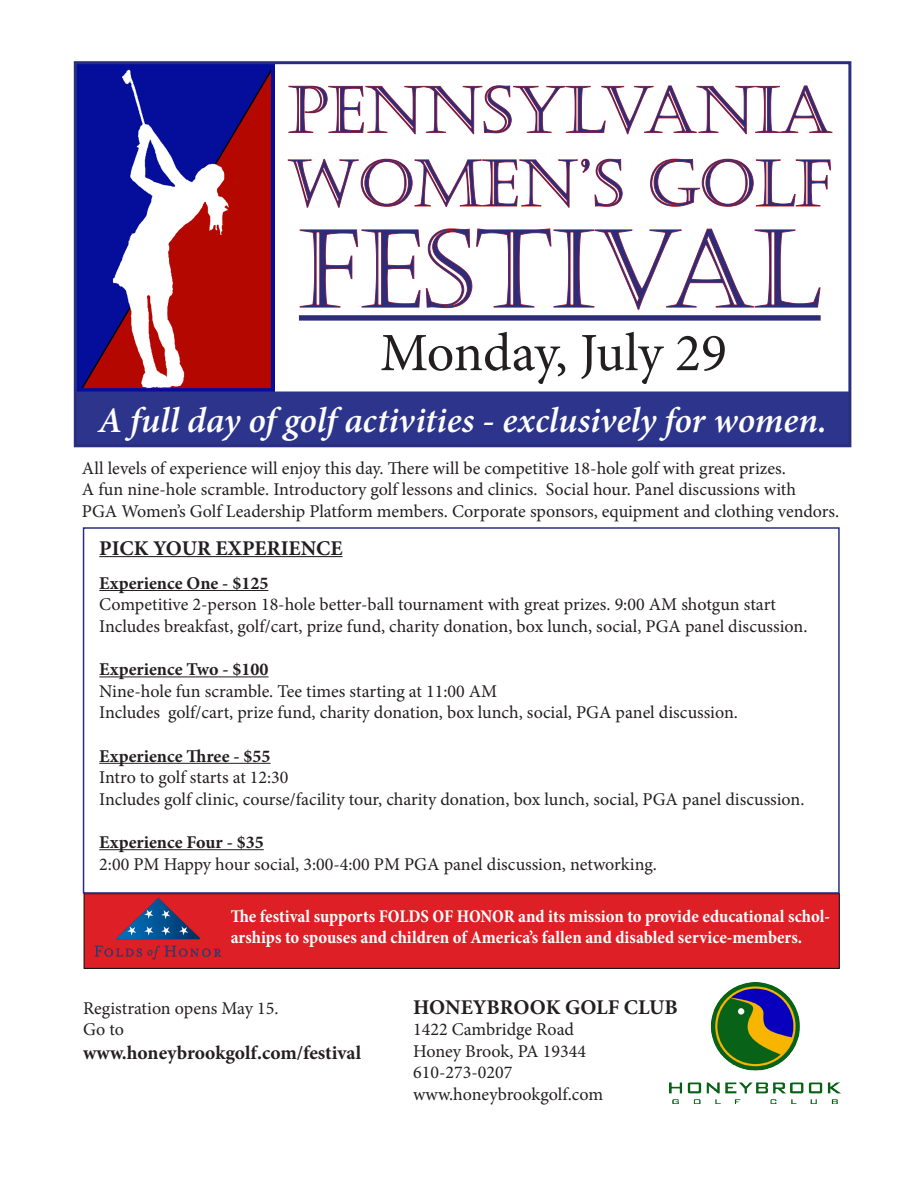
<style>
.page{position:relative;width:918px;height:1188px;background:#fff}
.page>*{position:absolute;margin:0;border:0;box-sizing:border-box;transform-origin:0 0}
.t1{font:108px "Castellar";color:#2e2c78}
.t2{font:64.5px "Castellar";color:#2e2c78}
.t3{font:54px "Minion Pro";letter-spacing:-.005em;color:#231f20}
.t4{font:italic 600 36px "Minion Pro";letter-spacing:-.005em;color:#fff}
.t5{font:700 21px "Minion Pro";color:#231f20}
.t6{font:700 19.5px "Minion Pro";color:#231f20}
.t7{font:18px "Minion Pro";color:#231f20}
.t8{font:700 condensed 18px/21.6px "Minion Pro";color:#fff}
.t9{font:700 18px "Minion Pro";color:#231f20}
</style>
<div class="page">
<div style="left:84px;top:893px;width:756px;height:76px;background:#de1f26;border:1px solid #050605"></div>
<div style="left:299px;top:315px;width:522px;height:6px;background:#2e2c78"></div>
<svg style="left:288px;top:85px;width:545px;height:50px"></svg>
<svg style="left:287px;top:158px;width:336px;height:50px"></svg>
<svg style="left:650px;top:158px;width:181px;height:49px"></svg>
<svg style="left:299px;top:228px;width:522px;height:82px"></svg>
<img style="left:78px;top:65px;width:196px;height:327px">
<div style="left:75px;top:392px;width:775px;height:53px;background:#2c358b"></div>
<div style="left:74px;top:61px;width:777px;height:386px;border:3px solid #292f7e"></div>
<hr style="left:99px;top:556px;width:244px;height:1px;background:#231f20">
<hr style="left:99px;top:590px;width:169px;height:1px;background:#231f20">
<hr style="left:99px;top:676px;width:170px;height:1px;background:#231f20">
<hr style="left:99px;top:763px;width:172px;height:1px;background:#231f20">
<hr style="left:99px;top:849px;width:165px;height:1px;background:#231f20">
<div style="left:83px;top:527px;width:757px;height:367px;border:2px solid #292f7e"></div>
<img style="left:670px;top:983px;width:171px;height:120px">
<img style="left:83px;top:890px;width:146px;height:79px">
<p class="t2" style="left:288px;top:73px;width:546px">PENNSYLVANIA</p>
<p class="t2" style="left:287px;top:147px;width:547px">WOMEN’S GOLF</p>
<p class="t1" style="left:299px;top:208px;width:523px">FESTIVAL</p>
<p class="t3" style="left:380px;top:317px;width:348px">Monday, July 29</p>
<p class="t4" style="left:98px;top:395px;width:730px">A full day of golf activities - exclusively for women.</p>
<p class="t7" style="left:82px;top:456px;width:705px">All levels of experience will enjoy this day. There will be competitive 18-hole golf with great prizes.</p>
<p class="t7" style="left:82px;top:478px;width:716px">A fun nine-hole scramble. Introductory golf lessons and clinics. Social hour. Panel discussions with</p>
<p class="t7" style="left:82px;top:499px;width:759px">PGA Women’s Golf Leadership Platform members. Corporate sponsors, equipment and clothing vendors.</p>
<p class="t5" style="left:99px;top:533px;width:245px">PICK YOUR EXPERIENCE</p>
<p class="t9" style="left:99px;top:570px;width:171px">Experience One - $125</p>
<p class="t7" style="left:99px;top:593px;width:678px">Competitive 2-person 18-hole better-ball tournament with great prizes. 9:00 AM shotgun start</p>
<p class="t7" style="left:99px;top:614px;width:710px">Includes breakfast, golf/cart, prize fund, charity donation, box lunch, social, PGA panel discussion.</p>
<p class="t9" style="left:99px;top:657px;width:171px">Experience Two - $100</p>
<p class="t7" style="left:99px;top:679px;width:400px">Nine-hole fun scramble. Tee times starting at 11:00 AM</p>
<p class="t7" style="left:99px;top:701px;width:640px">Includes golf/cart, prize fund, charity donation, box lunch, social, PGA panel discussion.</p>
<p class="t9" style="left:99px;top:743px;width:173px">Experience Three - $55</p>
<p class="t7" style="left:99px;top:765px;width:191px">Intro to golf starts at 12:30</p>
<p class="t7" style="left:99px;top:787px;width:707px">Includes golf clinic, course/facility tour, charity donation, box lunch, social, PGA panel discussion.</p>
<p class="t9" style="left:99px;top:829px;width:166px">Experience Four - $35</p>
<p class="t7" style="left:99px;top:852px;width:559px">2:00 PM Happy hour social, 3:00-4:00 PM PGA panel discussion, networking.</p>
<p class="t8" style="left:231px;top:905px;width:601px">The festival supports FOLDS OF HONOR and its mission to provide educational schol&shy;arships to spouses and children of America’s fallen and disabled service-members.</p>
<p class="t7" style="left:83px;top:996px;width:197px">Registration opens May 15.</p>
<p class="t7" style="left:83px;top:1017px;width:42px">Go to</p>
<p class="t6" style="left:83px;top:1039px;width:280px">www.honeybrookgolf.com/festival</p>
<p class="t5" style="left:413px;top:992px;width:266px">HONEYBROOK GOLF CLUB</p>
<p class="t7" style="left:413px;top:1017px;width:163px">1422 Cambridge Road</p>
<p class="t7" style="left:413px;top:1039px;width:174px">Honey Brook, PA 19344</p>
<p class="t7" style="left:413px;top:1061px;width:101px">610-273-0207</p>
<p class="t7" style="left:413px;top:1082px;width:192px">www.honeybrookgolf.com</p>
</div>
